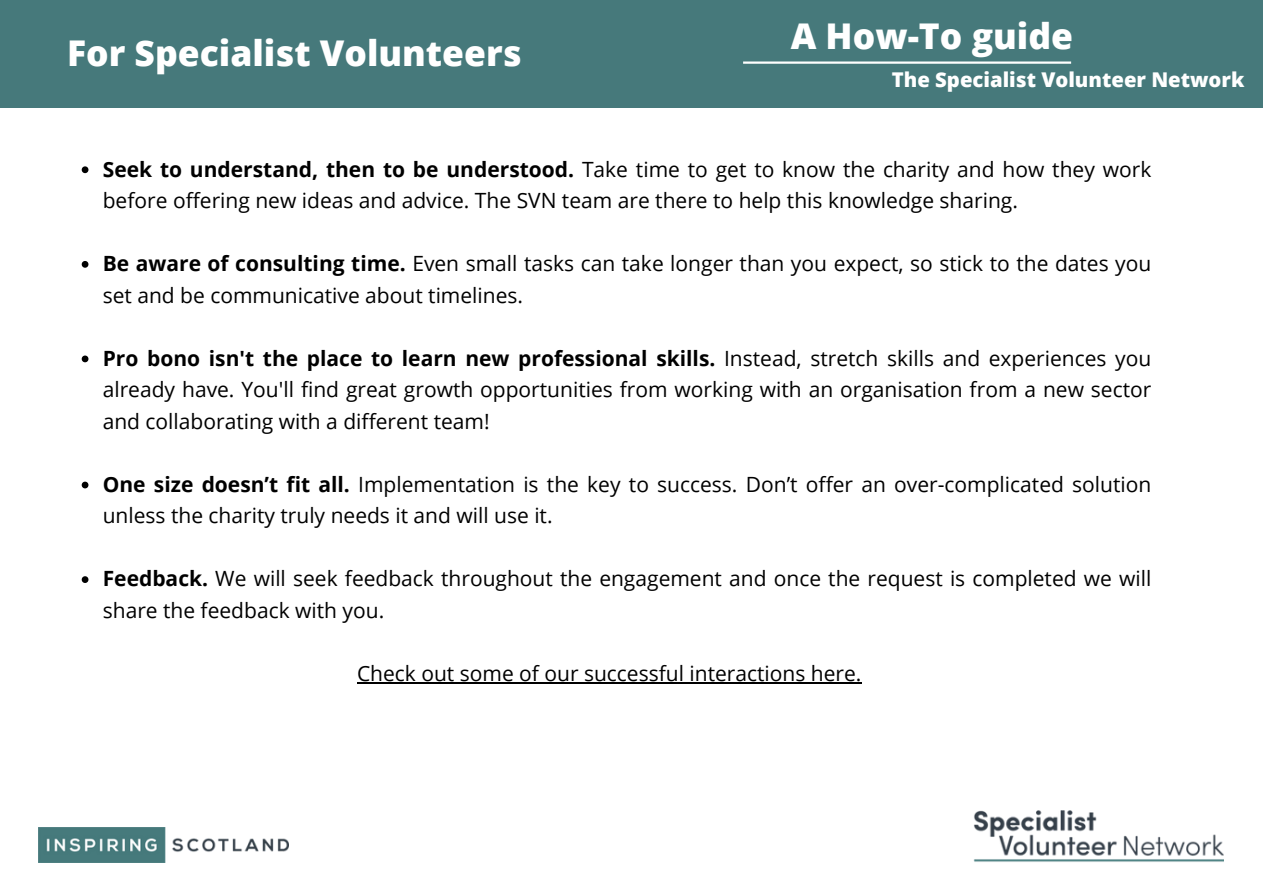
<style>
.page{position:relative;width:1263px;height:894px;background:#fff}
.page>*{position:absolute;margin:0;border:0;box-sizing:border-box;transform-origin:0 0}
.t1{font:800 35.4px "Open Sans";color:#fff}
.t2{font:21px/31.5px "Open Sans";color:#000}
.t3{font:800 20.25px "Open Sans";color:#fff}
.s1{font-weight:700}
</style>
<div class="page">
<img style="left:38px;top:827px;width:250px;height:35px">
<div style="left:0;top:0;width:1263px;height:107px;background:#46797b"></div>
<img style="left:973px;top:810px;width:250px;height:52px">
<svg style="left:82px;top:166px;width:6px;height:7px"></svg>
<svg style="left:82px;top:261px;width:6px;height:7px"></svg>
<svg style="left:82px;top:355px;width:6px;height:7px"></svg>
<svg style="left:82px;top:481px;width:6px;height:7px"></svg>
<svg style="left:82px;top:576px;width:6px;height:7px"></svg>
<hr style="left:357px;top:682px;width:504px;height:1px;background:#000">
<hr style="left:743px;top:61px;width:328px;height:3px;background:#fff">
<h1 class="t1" style="left:67px;top:28px;width:456px">For Specialist Volunteers</h1>
<p class="t1" style="left:791px;top:11px;width:284px">A How-To guide</p>
<p class="t3" style="left:892px;top:65px;width:354px">The Specialist Volunteer Network</p>
<p class="t2" style="left:103px;top:152px;width:1050px"><span class="s1">Seek to understand, then to be understood.</span> Take time to get to know the charity and how they work before offering new ideas and advice. The SVN team are there to help this knowledge sharing.</p>
<p class="t2" style="left:103px;top:247px;width:1050px"><span class="s1">Be aware of consulting time.</span> Even small tasks can take longer than you expect, so stick to the dates you set and be communicative about timelines.</p>
<p class="t2" style="left:103px;top:341px;width:1050px;text-align:justify"><span class="s1">Pro bono isn't the place to learn new professional skills.</span> Instead, stretch skills and experiences you already have. You'll find great growth opportunities from working with an organisation from a new sector and collaborating with a different team!</p>
<p class="t2" style="left:103px;top:467px;width:1050px"><span class="s1">One size doesn’t fit all.</span> Implementation is the key to success. Don’t offer an over-complicated solution unless the charity truly needs it and will use it.</p>
<p class="t2" style="left:103px;top:562px;width:1050px"><span class="s1">Feedback.</span> We will seek feedback throughout the engagement and once the request is completed we will share the feedback with you.</p>
<p class="t2" style="left:357px;top:656px;width:506px">Check out some of our successful interactions here.</p>
</div>
